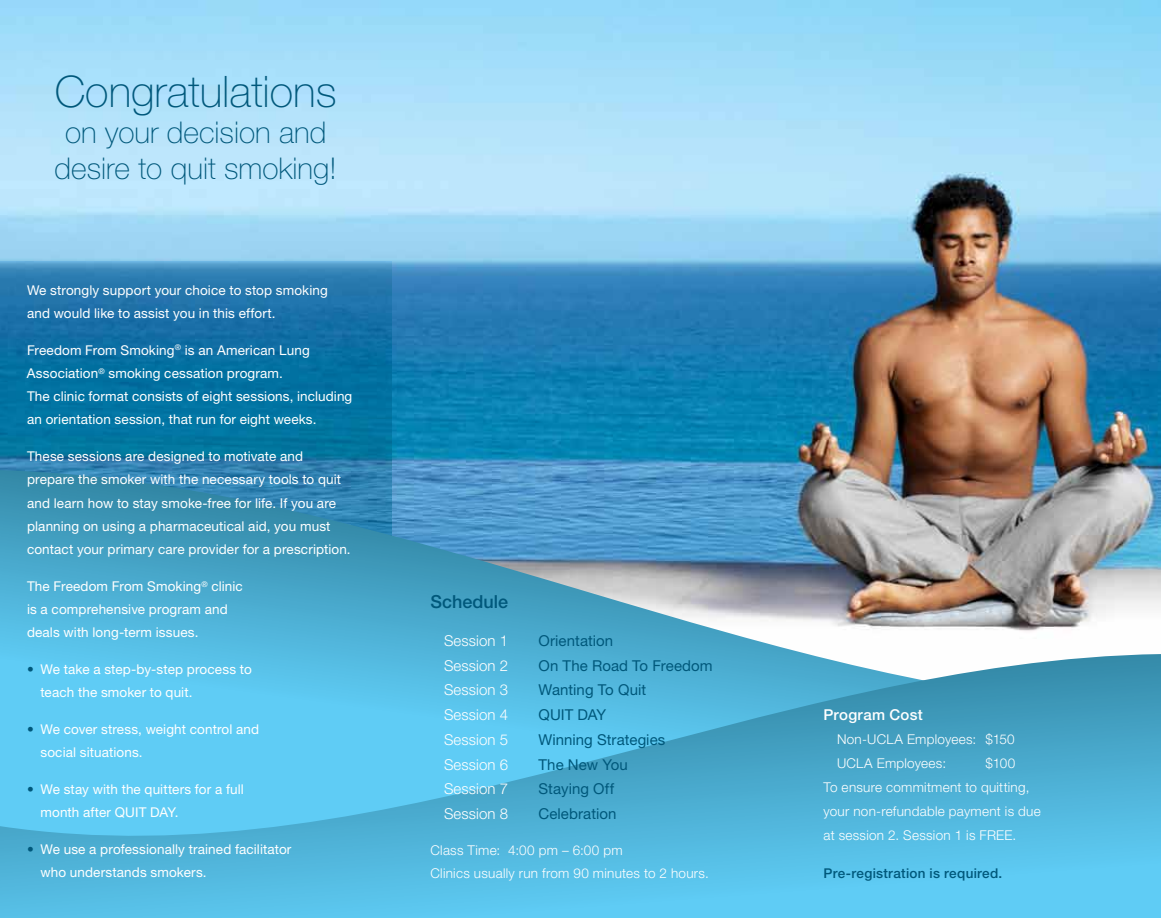
<style>
.page{position:relative;width:1161px;height:918px;background:#fff}
.page>*{position:absolute;margin:0;border:0;box-sizing:border-box;transform-origin:0 0}
.t1{font:100 43.5px "Helvetica Neue LT Std";color:#00587b}
.t2{font:100 30px/36px "Helvetica Neue LT Std";color:#00587b;text-align:center}
.t3{font:500 18px "Helvetica Neue LT Std";color:#00587b}
.t4{font:15px "Helvetica Neue LT Std";letter-spacing:.005em;color:#00587b}
.t5{font:300 15px "Helvetica Neue LT Std";letter-spacing:.005em;color:#fff}
.t6{font:500 15px "Helvetica Neue LT Std";letter-spacing:.02em;color:#fff}
.t7{font:13.5px/23.2px "Helvetica Neue LT Std";letter-spacing:.01em;color:#fff}
.t8{font:300 13.5px/24px "Helvetica Neue LT Std";letter-spacing:.02em;color:#fff}
.t9{font:500 13.5px "Helvetica Neue LT Std";letter-spacing:.02em;color:#00587b}
.s1{color:#00587b}
</style>
<div class="page">
<img style="left:0;top:0;width:1161px;height:470px">
<img style="left:0;top:262px;width:392px;height:208px">
<img style="left:0;top:470px;width:1161px;height:184px">
<svg style="left:0;top:654px;width:1161px;height:264px;background:#56bbe1"></svg>
<h1 class="t1" style="left:55px;top:66px;width:284px">Congratulations</h1>
<h2 class="t2" style="left:55px;top:114px;width:284px">on your decision and desire to quit smoking!</h2>
<p class="t7" style="left:27px;top:278px;width:302px">We strongly support your choice to stop smoking and would like to assist you in this effort.</p>
<p class="t7" style="left:27px;top:338px;width:327px">Freedom From Smoking<sup>®</sup> is an American Lung Association<sup>®</sup> smoking cessation program.<br>The clinic format consists of eight sessions, including an orientation session, that run for eight weeks.</p>
<p class="t7" style="left:27px;top:445px;width:325px">These sessions are designed to motivate and prepare the smoker with the necessary tools to quit and learn how to stay smoke-free for life. If you are planning on using a pharmaceutical aid, you must contact your primary care provider for a prescription.</p>
<p class="t7" style="left:27px;top:574px;width:217px">The Freedom From Smoking<sup>®</sup> clinic is a comprehensive program and deals with long-term issues.</p>
<p class="t7" style="left:41px;top:658px;width:213px;text-indent:-14px"><span class="s1">•</span> We take a step-by-step process to teach the smoker to quit.</p>
<p class="t7" style="left:41px;top:718px;width:220px;text-indent:-14px"><span class="s1">•</span> We cover stress, weight control and social situations.</p>
<p class="t7" style="left:41px;top:778px;width:205px;text-indent:-14px"><span class="s1">•</span> We stay with the quitters for a full month after QUIT DAY.</p>
<p class="t7" style="left:41px;top:838px;width:252px;text-indent:-14px"><span class="s1">•</span> We use a professionally trained facilitator who understands smokers.</p>
<h3 class="t3" style="left:430px;top:590px;width:79px">Schedule</h3>
<p class="t5" style="left:444px;top:631px;width:66px">Session 1</p>
<p class="t4" style="left:538px;top:631px;width:76px">Orientation</p>
<p class="t5" style="left:444px;top:656px;width:66px">Session 2</p>
<p class="t4" style="left:538px;top:656px;width:176px">On The Road To Freedom</p>
<p class="t5" style="left:444px;top:681px;width:66px">Session 3</p>
<p class="t4" style="left:538px;top:681px;width:109px">Wanting To Quit</p>
<p class="t5" style="left:444px;top:705px;width:66px">Session 4</p>
<p class="t4" style="left:538px;top:706px;width:69px">QUIT DAY</p>
<p class="t5" style="left:444px;top:730px;width:66px">Session 5</p>
<p class="t4" style="left:538px;top:730px;width:128px">Winning Strategies</p>
<p class="t5" style="left:444px;top:755px;width:66px">Session 6</p>
<p class="t4" style="left:538px;top:755px;width:91px">The New You</p>
<p class="t5" style="left:444px;top:780px;width:66px">Session 7</p>
<p class="t4" style="left:538px;top:780px;width:77px">Staying Off</p>
<p class="t5" style="left:444px;top:804px;width:66px">Session 8</p>
<p class="t4" style="left:538px;top:805px;width:80px">Celebration</p>
<p class="t8" style="left:430px;top:839px;width:280px;line-height:22.5px">Class Time: 4:00 pm – 6:00 pm<br>Clinics usually run from 90 minutes to 2 hours.</p>
<p class="t6" style="left:824px;top:706px;width:101px">Program Cost</p>
<p class="t8" style="left:837px;top:727px;width:179px">Non-UCLA Employees: $150<br>UCLA Employees:</p>
<p class="t8" style="left:824px;top:751px;width:219px;text-indent:162px">$100<br>To ensure commitment to quitting, your non-refundable payment is due at session 2. Session 1 is FREE.</p>
<p class="t9" style="left:824px;top:865px;width:180px">Pre-registration is required.</p>
</div>
